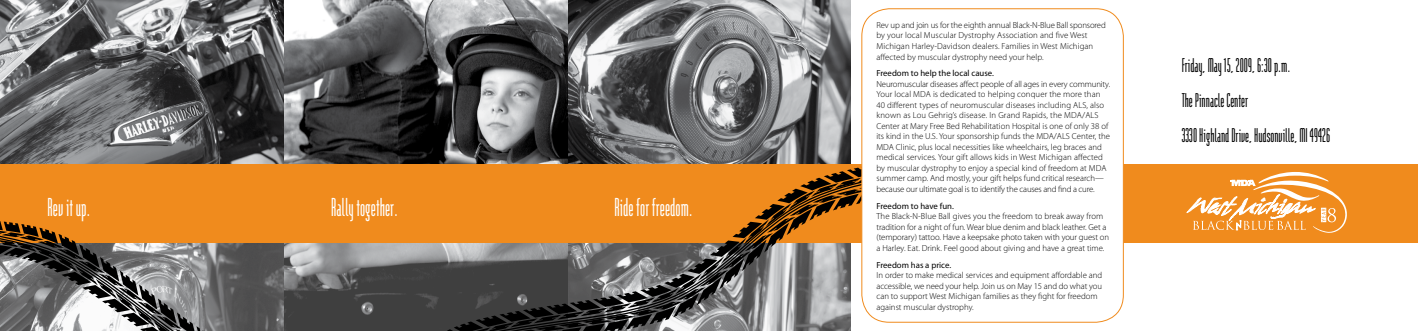
<style>
.page{position:relative;width:1418px;height:331px;background:#fff}
.page>*{position:absolute;margin:0;border:0;box-sizing:border-box;transform-origin:0 0}
.t1{font:26.25px "Modula Tall";color:#fff}
.t2{font:20.12px/35px "Modula Tall";color:#000}
.t3{font:300 8.75px/10.5px "Myriad Pro";color:#000}
.t4{font:8.75px "Myriad Pro";color:#000}
</style>
<div class="page">
<img style="left:567px;top:0;width:283px;height:142px">
<img style="left:283px;top:0;width:284px;height:164px">
<img style="left:0;top:0;width:283px;height:164px">
<div style="left:0;top:164px;width:1418px;height:78px;background:#f08b1d"></div>
<svg style="left:347px;top:157px;width:89px;height:7px"></svg>
<svg style="left:436px;top:142px;width:561px;height:189px"></svg>
<div style="left:862px;top:9px;width:261px;height:313px;background:#fff;border-radius:28px"></div>
<div style="left:861px;top:8px;width:262px;height:314px;border:1px solid #f08b1d;border-radius:28px"></div>
<svg style="left:217px;top:214px;width:343px;height:117px"></svg>
<svg style="left:0;top:221px;width:217px;height:110px"></svg>
<svg style="left:1186px;top:172px;width:161px;height:61px"></svg>
<h1 class="t1" style="left:47px;top:195px;width:45px">Rev it up.</h1>
<h1 class="t1" style="left:331px;top:195px;width:69px">Rally together.</h1>
<h1 class="t1" style="left:614px;top:195px;width:80px">Ride for freedom.</h1>
<p class="t3" style="left:876px;top:20px;width:231px">Rev up and join us for the eighth annual Black-N-Blue Ball sponsored by your local Muscular Dystrophy Association and five West Michigan Harley-Davidson dealers. Families in West Michigan affected by muscular dystrophy need your help.</p>
<p class="t4" style="left:876px;top:68px;width:119px">Freedom to help the local cause.</p>
<p class="t3" style="left:876px;top:79px;width:235px">Neuromuscular diseases affect people of all ages in every community.<br>Your local MDA is dedicated to helping conquer the more than 40 different types of neuromuscular diseases including ALS, also known as Lou Gehrig’s disease. In Grand Rapids, the MDA/ALS Center at Mary Free Bed Rehabilitation Hospital is one of only 38 of its kind in the U.S. Your sponsorship funds the MDA/ALS Center, the MDA Clinic, plus local necessities like wheelchairs, leg braces and medical services. Your gift allows kids in West Michigan affected by muscular dystrophy to enjoy a special kind of freedom at MDA summer camp. And mostly, your gift helps fund critical research— because our ultimate goal is to identify the causes and find a cure.</p>
<p class="t4" style="left:876px;top:200px;width:79px">Freedom to have fun.</p>
<p class="t3" style="left:876px;top:211px;width:234px">The Black-N-Blue Ball gives you the freedom to break away from tradition for a night of fun. Wear blue denim and black leather. Get a (temporary) tattoo. Have a keepsake photo taken with your guest on a Harley. Eat. Drink. Feel good about giving and have a great time.</p>
<p class="t4" style="left:876px;top:259px;width:76px">Freedom has a price.</p>
<p class="t3" style="left:876px;top:270px;width:227px">In order to make medical services and equipment affordable and accessible, we need your help. Join us on May 15 and do what you can to support West Michigan families as they fight for freedom against muscular dystrophy.</p>
<h2 class="t2" style="left:1181px;top:49px;width:150px">Friday, May 15, 2009, 6:30 p.m.<br>The Pinnacle Center<br>3330 Highland Drive, Hudsonville, MI 49426</h2>
</div>
